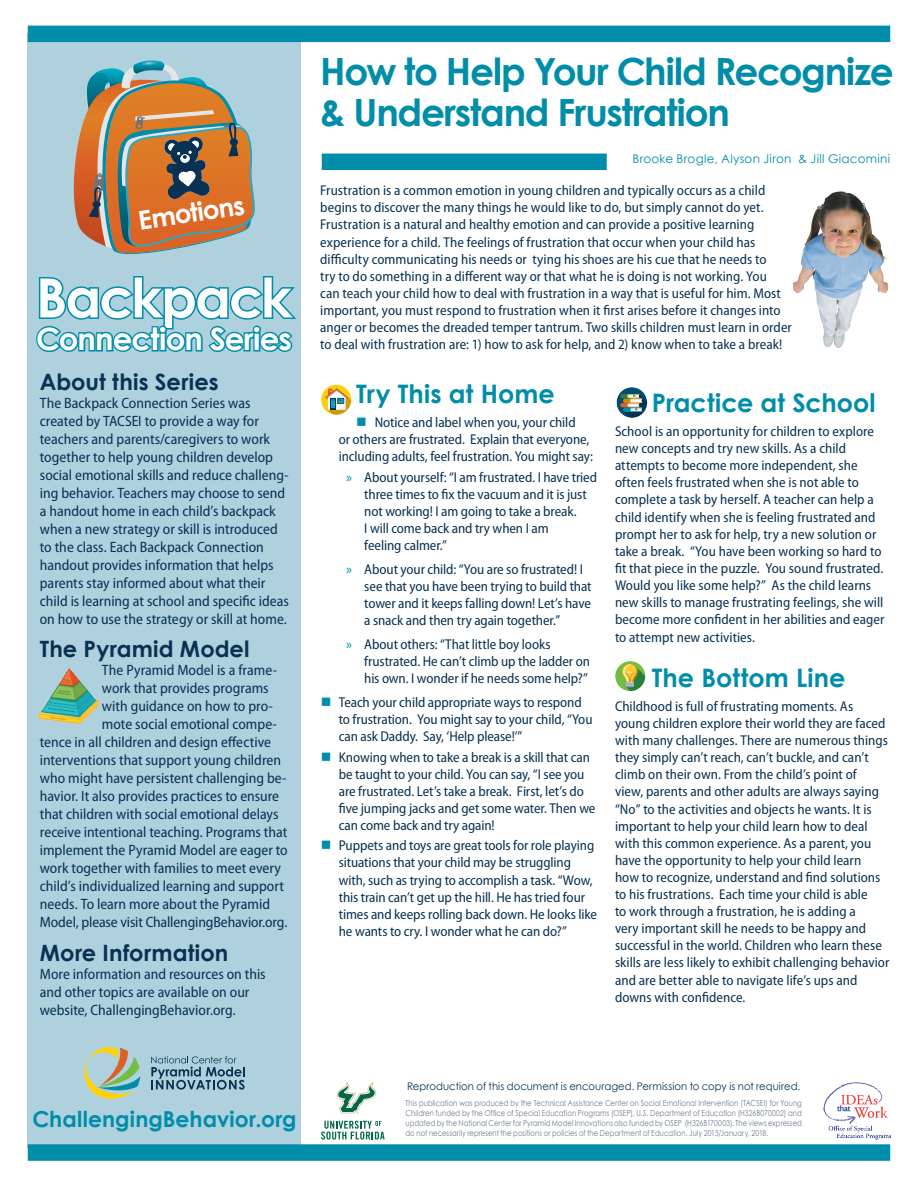
<style>
.page{position:relative;width:918px;height:1188px;background:#fff}
.page>*{position:absolute;margin:0;border:0;box-sizing:border-box;transform-origin:0 0}
.backpack_connection{font:700 54.3px "Century Gothic";letter-spacing:-.035em;color:#fff}
.subhead{font:700 37.5px/40.5px "Century Gothic";letter-spacing:-.035em;color:#008da9}
.backpack_connection-2{font:700 30.75px "Century Gothic";letter-spacing:-.025em;color:#fff}
.Image{font:700 26.1px "Century Gothic";color:#fff}
.subhead_2_behavior{font:700 25.5px "Century Gothic";letter-spacing:.005em;color:#008da9}
.side_subhead{font:700 22.5px "Century Gothic";letter-spacing:.005em;color:#093153}
.URL{font:700 22.05px "Century Gothic";letter-spacing:.005em;color:#008da9}
.side_body{font:semi-condensed 15px/18px "Myriad Pro";color:#093153}
.body{font:semi-condensed 14.25px/17.1px "Myriad Pro";color:#093153}
.authors{font:12px "Century Gothic";letter-spacing:.025em;color:#008da9}
.t1{font:10.5px "Century Gothic";letter-spacing:.005em;color:#093153;scale:.96 1}
.t2{font:8.25px/9.9px "Century Gothic";letter-spacing:.01em;color:#727a92;text-align:justify;scale:.83 1}
.s1{font-stretch:normal;color:#008da9}
</style>
<div class="page">
<div style="left:28px;top:34px;width:273px;height:1114px;background:#aed1dd"></div>
<div style="left:28px;top:26px;width:862px;height:16px;background:#008da9"></div>
<div style="left:28px;top:1144px;width:862px;height:17px;background:#008da9"></div>
<svg style="left:321px;top:1121px;width:64px;height:19px"></svg>
<svg style="left:337px;top:1082px;width:39px;height:31px"></svg>
<img style="left:823px;top:1082px;width:68px;height:58px">
<div style="left:322px;top:154px;width:285px;height:16px;background:#008da9"></div>
<img style="left:793px;top:191px;width:84px;height:157px">
<svg style="left:321px;top:384px;width:31px;height:31px"></svg>
<div style="left:321px;top:384px;width:31px;height:31px;border:1px solid #fff;border-radius:50%"></div>
<div style="left:616px;top:387px;width:31px;height:31px;background:#014e72;border-radius:50%"></div>
<div style="left:616px;top:387px;width:31px;height:31px;border:1px solid #fff;border-radius:50%"></div>
<svg style="left:620px;top:394px;width:27px;height:24px"></svg>
<svg style="left:615px;top:660px;width:31px;height:32px"></svg>
<svg style="left:73px;top:60px;width:182px;height:195px"></svg>
<svg style="left:36px;top:276px;width:261px;height:77px"></svg>
<img style="left:39px;top:669px;width:60px;height:54px">
<svg style="left:151px;top:1056px;width:94px;height:34px"></svg>
<svg style="left:84px;top:1047px;width:56px;height:52px"></svg>
<svg style="left:325px;top:388px;width:27px;height:28px"></svg>
<p class="Image" style="left:136px;top:200px;width:109px;rotate:-8deg">Emotions</p>
<p class="backpack_connection" style="left:36px;top:257px;width:258px">Backpack</p>
<p class="backpack_connection-2" style="left:36px;top:316px;width:257px">Connection Series</p>
<p class="side_subhead" style="left:40px;top:364px;width:180px">About this Series</p>
<p class="side_body" style="left:40px;top:394px;width:251px">The Backpack Connection Series was created by TACSEI to provide a way for teachers and parents/caregivers to work together to help young children develop social emotional skills and reduce challeng&shy;ing behavior. Teachers may choose to send a handout home in each child’s backpack when a new strategy or skill is introduced to the class. Each Backpack Connection handout provides information that helps parents stay informed about what their child is learning at school and specific ideas on how to use the strategy or skill at home.</p>
<p class="side_subhead" style="left:40px;top:632px;width:211px">The Pyramid Model</p>
<p class="side_body" style="left:102px;top:662px;width:177px">The Pyramid Model is a frame-</p>
<p class="side_body" style="left:102px;top:680px;width:168px">work that provides programs</p>
<p class="side_body" style="left:102px;top:698px;width:173px">with guidance on how to pro-</p>
<p class="side_body" style="left:102px;top:716px;width:177px">mote social emotional compe-</p>
<p class="side_body" style="left:40px;top:734px;width:233px">tence in all children and design effective</p>
<p class="side_body" style="left:40px;top:752px;width:243px">interventions that support young children</p>
<p class="side_body" style="left:40px;top:770px;width:248px">who might have persistent challenging be-</p>
<p class="side_body" style="left:40px;top:788px;width:241px">havior. It also provides practices to ensure</p>
<p class="side_body" style="left:40px;top:806px;width:240px">that children with social emotional delays</p>
<p class="side_body" style="left:40px;top:824px;width:249px">receive intentional teaching. Programs that</p>
<p class="side_body" style="left:40px;top:842px;width:249px">implement the Pyramid Model are eager to</p>
<p class="side_body" style="left:40px;top:860px;width:243px">work together with families to meet every</p>
<p class="side_body" style="left:40px;top:878px;width:246px">child’s individualized learning and support</p>
<p class="side_body" style="left:40px;top:896px;width:232px">needs. To learn more about the Pyramid</p>
<p class="side_body" style="left:40px;top:914px;width:249px">Model, please visit ChallengingBehavior.org.</p>
<p class="side_subhead" style="left:40px;top:936px;width:190px">More Information</p>
<p class="side_body" style="left:40px;top:965px;width:227px">More information and resources on this and other topics are available on our website, ChallengingBehavior.org.</p>
<p class="URL" style="left:32px;top:1102px;width:266px">ChallengingBehavior.org</p>
<p class="subhead" style="left:320px;top:50px;width:575px">How to Help Your Child Recognize &amp; Understand Frustration</p>
<p class="authors" style="left:632px;top:151px;width:259px">Brooke Brogle, Alyson Jiron &amp; Jill Giacomini</p>
<p class="body" style="left:320px;top:182px;width:473px">Frustration is a common emotion in young children and typically occurs as a child begins to discover the many things he would like to do, but simply cannot do yet.<br>Frustration is a natural and healthy emotion and can provide a positive learning experience for a child. The feelings of frustration that occur when your child has difficulty communicating his needs or tying his shoes are his cue that he needs to<br>try to do something in a different way or that what he is doing is not working. You<br>can teach your child how to deal with frustration in a way that is useful for him. Most important, you must respond to frustration when it first arises before it changes into anger or becomes the dreaded temper tantrum. Two skills children must learn in order to deal with frustration are: 1) how to ask for help, and 2) know when to take a break!</p>
<p class="subhead_2_behavior" style="left:356px;top:375px;width:200px">Try This at Home</p>
<p class="body" style="left:339px;top:414px;width:256px;text-indent:36px">Notice and label when you, your child<br>or others are frustrated. Explain that everyone, including adults, feel frustration. You might say:</p>
<p class="body" style="left:364px;top:469px;width:234px;text-indent:-18px"><span class="s1">»</span> About yourself: “I am frustrated. I have tried three times to fix the vacuum and it is just not working! I am going to take a break.<br>I will come back and try when I am<br>feeling calmer.”</p>
<p class="body" style="left:364px;top:561px;width:229px;text-indent:-18px"><span class="s1">»</span> About your child: “You are so frustrated! I see that you have been trying to build that tower and it keeps falling down! Let’s have a snack and then try again together.”</p>
<p class="body" style="left:364px;top:636px;width:227px;text-indent:-18px"><span class="s1">»</span> About others: “That little boy looks frustrated. He can’t climb up the ladder on his own. I wonder if he needs some help?”</p>
<p class="body" style="left:339px;top:694px;width:255px">Teach your child appropriate ways to respond to frustration. You might say to your child, “You can ask Daddy. Say, ‘Help please!’”</p>
<p class="body" style="left:339px;top:749px;width:258px">Knowing when to take a break is a skill that can be taught to your child. You can say, “I see you are frustrated. Let’s take a break. First, let’s do five jumping jacks and get some water. Then we can come back and try again!</p>
<p class="body" style="left:339px;top:837px;width:260px">Puppets and toys are great tools for role playing situations that your child may be struggling with, such as trying to accomplish a task. “Wow, this train can’t get up the hill. He has tried four times and keeps rolling back down. He looks like he wants to cry. I wonder what he can do?”</p>
<p class="subhead_2_behavior" style="left:652px;top:384px;width:225px">Practice at School</p>
<p class="body" style="left:615px;top:423px;width:271px">School is an opportunity for children to explore new concepts and try new skills. As a child attempts to become more independent, she often feels frustrated when she is not able to complete a task by herself. A teacher can help a child identify when she is feeling frustrated and prompt her to ask for help, try a new solution or take a break. “You have been working so hard to fit that piece in the puzzle. You sound frustrated.<br>Would you like some help?” As the child learns new skills to manage frustrating feelings, she will become more confident in her abilities and eager to attempt new activities.</p>
<p class="subhead_2_behavior" style="left:652px;top:659px;width:195px">The Bottom Line</p>
<p class="body" style="left:615px;top:698px;width:276px">Childhood is full of frustrating moments. As young children explore their world they are faced with many challenges. There are numerous things they simply can’t reach, can’t buckle, and can’t climb on their own. From the child’s point of<br>view, parents and other adults are always saying “No” to the activities and objects he wants. It is important to help your child learn how to deal with this common experience. As a parent, you have the opportunity to help your child learn<br>how to recognize, understand and find solutions to his frustrations. Each time your child is able<br>to work through a frustration, he is adding a<br>very important skill he needs to be happy and successful in the world. Children who learn these skills are less likely to exhibit challenging behavior and are better able to navigate life’s ups and downs with confidence.</p>
<p class="t1" style="left:407px;top:1079px;width:411px">Reproduction of this document is encouraged. Permission to copy is not required.</p>
<p class="t2" style="left:406px;top:1098px;width:479px">This publication was produced by the Technical Assistance Center on Social Emotional Intervention (TACSEI) for Young Children funded by the Office of Special Education Programs (OSEP), U.S. Department of Education (H326B070002) and updated by the National Center for Pyramid Model Innovations also funded by OSEP (H326B170003). The views expressed do not necessarily represent the positions or policies of the Department of Education. July 2013/January, 2018.</p>
</div>
